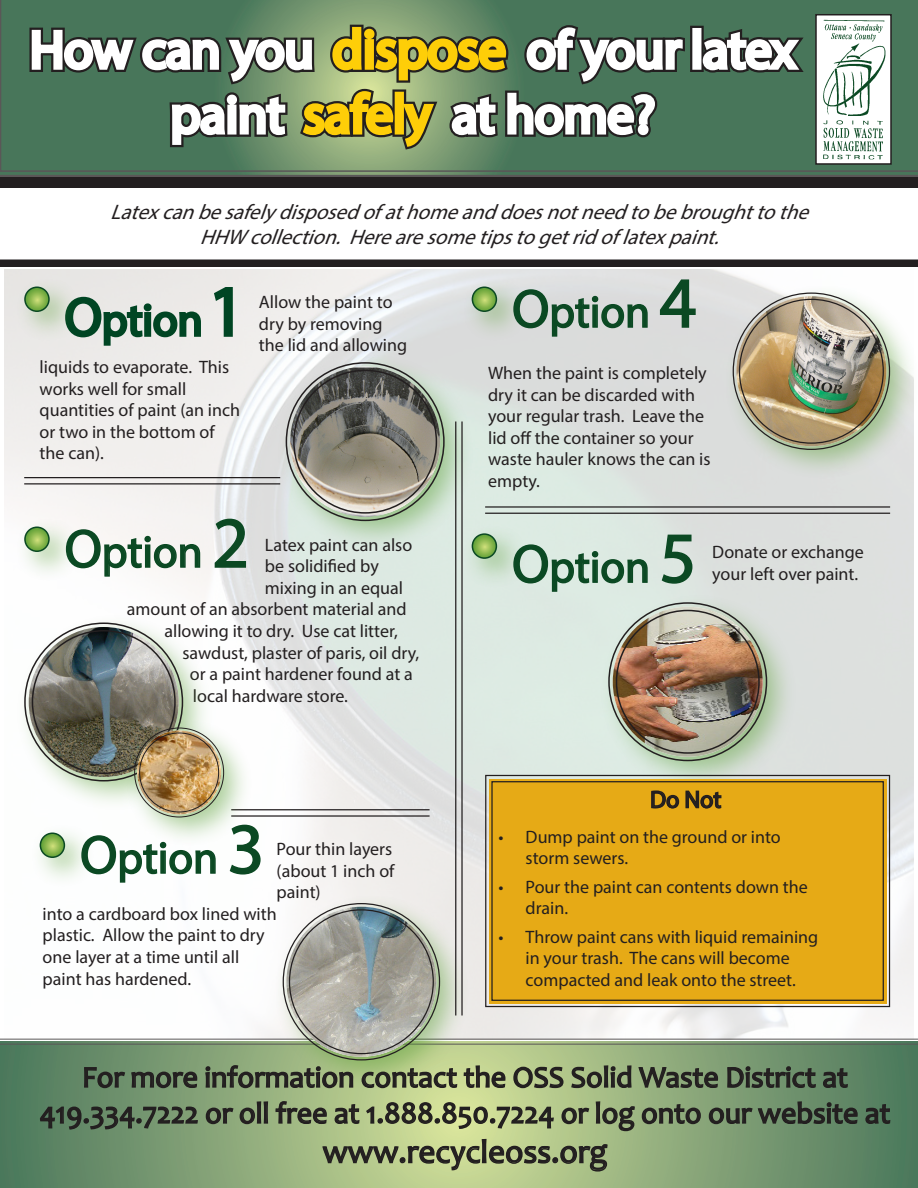
<style>
.page{position:relative;width:918px;height:1188px;background:#fff}
.page>*{position:absolute;margin:0;border:0;box-sizing:border-box;transform-origin:0 0}
.t1{font:45px "Myriad Pro";color:#0b4923}
.t2{font:45px "Myriad Pro";color:#004523}
.t3{font:33px "Candara";color:#231f20}
.t4{font:30px/36px "Candara";color:#231f20;text-align:center}
.t5{font:24px "Myriad Pro";color:#231f20}
.t6{font:italic 21px/25.2px "Myriad Pro";color:#231f20;text-align:center}
.t7{font:18px/21.6px "Myriad Pro";color:#231f20}
.s1{font-size:54px}
.s2{font-size:72px}
</style>
<div class="page">
<hr style="left:231px;top:809px;width:199px;height:1px;background:#231f20">
<hr style="left:231px;top:815px;width:199px;height:2px;background:#231f20">
<svg style="left:0;top:1038px;width:918px;height:6px"></svg>
<svg style="left:0;top:1044px;width:918px;height:144px;background:#7f9e74"></svg>
<div style="left:462px;top:277px;width:66px;height:65px;background:#5b9f37;opacity:.5"></div>
<svg style="left:472px;top:287px;width:24px;height:24px"></svg>
<div style="left:472px;top:286px;width:25px;height:26px;border:2px solid #0b4923;border-radius:50%"></div>
<svg style="left:513px;top:289px;width:135px;height:48px;background:#b6c2bb"></svg>
<svg style="left:659px;top:279px;width:37px;height:49px;background:#b7c3bc"></svg>
<hr style="left:485px;top:506px;width:405px;height:2px;background:#231f20">
<hr style="left:485px;top:513px;width:405px;height:1px;background:#231f20">
<div style="left:275px;top:352px;width:201px;height:201px;background:#5b9f37;opacity:.5"></div>
<img style="left:290px;top:368px;width:150px;height:149px">
<svg style="left:64px;top:295px;width:138px;height:52px;background:#a3b7ab"></svg>
<svg style="left:212px;top:285px;width:22px;height:53px"></svg>
<div style="left:15px;top:277px;width:65px;height:65px;background:#5b9f37;opacity:.5"></div>
<svg style="left:25px;top:287px;width:24px;height:24px"></svg>
<div style="left:24px;top:286px;width:26px;height:26px;border:2px solid #0b4923;border-radius:50%"></div>
<hr style="left:24px;top:477px;width:256px;height:1px;background:#231f20">
<hr style="left:24px;top:483px;width:256px;height:2px;background:#231f20">
<div style="left:273px;top:893px;width:198px;height:199px;background:#5b9f37;opacity:.5"></div>
<img style="left:286px;top:907px;width:150px;height:150px;border-radius:75px">
<div style="left:30px;top:823px;width:66px;height:65px;background:#5b9f37;opacity:.5"></div>
<svg style="left:40px;top:833px;width:24px;height:24px"></svg>
<div style="left:40px;top:832px;width:25px;height:26px;border:2px solid #0b4923;border-radius:50%"></div>
<svg style="left:81px;top:835px;width:135px;height:48px"></svg>
<svg style="left:229px;top:828px;width:32px;height:47px"></svg>
<div style="left:15px;top:517px;width:65px;height:65px;background:#5b9f37;opacity:.5"></div>
<svg style="left:25px;top:527px;width:24px;height:24px"></svg>
<div style="left:24px;top:526px;width:26px;height:26px;border:2px solid #0b4923;border-radius:50%"></div>
<svg style="left:65px;top:529px;width:136px;height:48px"></svg>
<svg style="left:213px;top:518px;width:34px;height:50px;background:#bfcbc6"></svg>
<div style="left:14px;top:612px;width:201px;height:201px;background:#5b9f37;opacity:.5"></div>
<img style="left:29px;top:627px;width:150px;height:150px;border-radius:75px">
<div style="left:124px;top:717px;width:131px;height:132px;background:#5b9f37;opacity:.5"></div>
<img style="left:137px;top:730px;width:84px;height:84px;border-radius:42px">
<div style="left:139px;top:732px;width:80px;height:81px;border:1px solid #231f20;border-radius:50%"></div>
<div style="left:462px;top:523px;width:66px;height:66px;background:#5b9f37;opacity:.5"></div>
<svg style="left:472px;top:534px;width:24px;height:24px"></svg>
<div style="left:472px;top:533px;width:25px;height:26px;border:2px solid #0b4923;border-radius:50%"></div>
<svg style="left:513px;top:544px;width:135px;height:49px;background:#b8cec1"></svg>
<svg style="left:661px;top:534px;width:32px;height:50px;background:#b4c7bb"></svg>
<div style="left:598px;top:592px;width:201px;height:201px;background:#5b9f37;opacity:.5"></div>
<img style="left:613px;top:607px;width:150px;height:150px;border-radius:75px">
<div style="left:485px;top:774px;width:406px;height:234px;background:#e6aa16"></div>
<div style="left:491px;top:781px;width:393px;height:220px;border:1px solid #231f20"></div>
<svg style="left:650px;top:787px;width:72px;height:25px;background:#aa7f18"></svg>
<hr style="left:461px;top:421px;width:2px;height:595px;background:#231f20">
<hr style="left:455px;top:421px;width:1px;height:595px;background:#231f20">
<div style="left:723px;top:282px;width:195px;height:199px;background:#5b9f37;opacity:.5"></div>
<img style="left:736px;top:296px;width:150px;height:150px;border-radius:75px">
<div style="left:0;top:260px;width:918px;height:7px;background:#231f20"></div>
<svg style="left:0;top:172px;width:918px;height:6px;background:#4d6051"></svg>
<svg style="left:0;top:0;width:918px;height:172px;background:#507a5d"></svg>
<div style="left:0;top:178px;width:918px;height:10px;background:#231f20"></div>
<svg style="left:83px;top:1066px;width:115px;height:23px;background:#5a7056"></svg>
<svg style="left:204px;top:1064px;width:150px;height:25px;background:#748561"></svg>
<svg style="left:361px;top:1065px;width:145px;height:24px;background:#909b6d"></svg>
<svg style="left:513px;top:1066px;width:51px;height:23px"></svg>
<svg style="left:570px;top:1065px;width:62px;height:24px"></svg>
<svg style="left:638px;top:1066px;width:81px;height:23px;background:#67785a"></svg>
<svg style="left:726px;top:1065px;width:123px;height:24px;background:#566c54"></svg>
<svg style="left:39px;top:1106px;width:160px;height:24px;background:#566d54"></svg>
<svg style="left:205px;top:1101px;width:64px;height:24px;background:#6f8160"></svg>
<svg style="left:275px;top:1100px;width:53px;height:25px"></svg>
<svg style="left:334px;top:1101px;width:221px;height:29px;background:#9ba675"></svg>
<svg style="left:561px;top:1101px;width:141px;height:31px;background:#81936b"></svg>
<svg style="left:708px;top:1101px;width:150px;height:24px;background:#596f55"></svg>
<svg style="left:865px;top:1103px;width:26px;height:22px"></svg>
<svg style="left:322px;top:1138px;width:286px;height:34px;background:#9ba877"></svg>
<img style="left:818px;top:17px;width:71px;height:145px">
<div style="left:815px;top:14px;width:77px;height:151px;border:2px solid #231f20"></div>
<div style="left:690px;top:26px;width:14px;height:46px;border:9px solid #231f20"></div>
<div style="left:692px;top:28px;width:9px;height:42px;border:4px solid #fff"></div>
<svg style="left:696px;top:23px;width:116px;height:55px"></svg>
<svg style="left:25px;top:20px;width:664px;height:135px"></svg>
<p class="t6" style="left:110px;top:199px;width:708px">Latexcanbesafelydisposedofathomeanddoesnotneedtobebroughttothe<br>HHW collection.Herearesometipstogetridoflatexpaint.</p>
<p class="t2" style="left:65px;top:292px;width:182px"><span class="s1">O</span>ption <span class="s2">1</span></p>
<p class="t7" style="left:40px;top:356px;width:202px">liquids to evaporate. This works well for small quantities of paint (an inch or two in the bottom of the can).</p>
<p class="t7" style="left:259px;top:291px;width:150px">Allow the paint to dry by removing the lid and allowing</p>
<p class="t1" style="left:65px;top:524px;width:186px"><span class="s1">O</span>ption <span class="s2">2</span></p>
<p class="t7" style="left:265px;top:533px;width:149px">Latex paint can also</p>
<p class="t7" style="left:265px;top:555px;width:115px">be solidified by</p>
<p class="t7" style="left:265px;top:577px;width:140px">mixing in an equal</p>
<p class="t7" style="left:127px;top:598px;width:281px">amount of an absorbent material and</p>
<p class="t7" style="left:164px;top:620px;width:235px">allowing it to dry. Use cat litter,</p>
<p class="t7" style="left:182px;top:641px;width:238px">sawdust, plaster of paris, oil dry,</p>
<p class="t7" style="left:190px;top:663px;width:224px">or a paint hardener found at a</p>
<p class="t7" style="left:193px;top:685px;width:156px">local hardware store.</p>
<p class="t1" style="left:80px;top:830px;width:186px"><span class="s1">O</span>ption <span class="s2">3</span></p>
<p class="t7" style="left:277px;top:838px;width:117px">Pour thin layers</p>
<p class="t7" style="left:277px;top:859px;width:119px">(about 1 inch of</p>
<p class="t7" style="left:277px;top:881px;width:46px">paint)</p>
<p class="t7" style="left:43px;top:903px;width:236px">into a cardboard box lined with</p>
<p class="t7" style="left:43px;top:924px;width:224px">plastic. Allow the paint to dry</p>
<p class="t7" style="left:43px;top:946px;width:198px">one layer at a time until all</p>
<p class="t7" style="left:43px;top:967px;width:150px">paint has hardened.</p>
<p class="t1" style="left:512px;top:284px;width:186px"><span class="s1">O</span>ption <span class="s2">4</span></p>
<p class="t7" style="left:488px;top:362px;width:224px">When the paint is completely dry it can be discarded with your regular trash. Leave the lid off the container so your waste hauler knows the can is empty.</p>
<p class="t1" style="left:512px;top:539px;width:186px"><span class="s1">O</span>ption <span class="s2">5</span></p>
<p class="t7" style="left:712px;top:541px;width:153px">Donate or exchange your left over paint.</p>
<p class="t5" style="left:650px;top:785px;width:73px">Do Not</p>
<p class="t7" style="left:526px;top:826px;width:257px;text-indent:-27px">• Dump paint on the ground or into storm sewers.</p>
<p class="t7" style="left:526px;top:875px;width:284px;text-indent:-27px">• Pour the paint can contents down the drain.</p>
<p class="t7" style="left:499px;top:925px;width:321px;text-align:center">• Throw paint cans with liquid remaining in your trash. The cans will become compacted and leak onto the street.</p>
<p class="t4" style="left:40px;top:1059px;width:852px">For more information contact the OSS Solid Waste District at<br>419.334.7222 or oll free at 1.888.850.7224 or log onto our website at</p>
<p class="t3" style="left:323px;top:1131px;width:286px">www.recycleoss.org</p>
</div>
